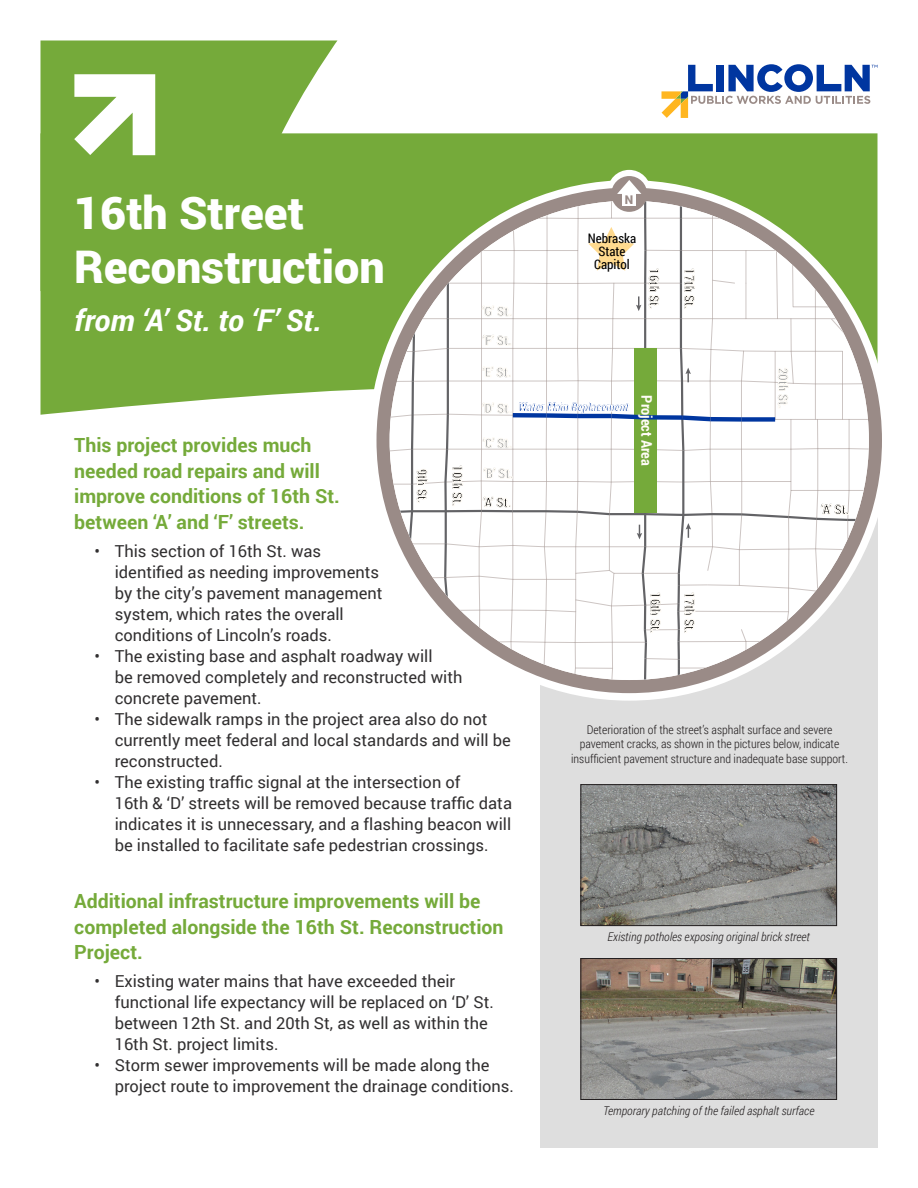
<style>
.page{position:relative;width:918px;height:1188px;background:#fff}
.page>*{position:absolute;margin:0;border:0;box-sizing:border-box;transform-origin:0 0}
.t1{font:900 45px "Roboto";color:#fff}
.t2{font:italic 700 30px "Roboto";color:#fff}
.key_message{font:700 19.5px/25.5px "Roboto";color:#75aa3a}
.t3{font:16.5px/21px "Roboto";color:#312f30}
.t4{font:700 14.55px "Roboto Condensed";color:#fffcf6}
.t5{font:700 13.2px "Roboto Condensed";color:#000}
.t6{font:700 13.2px "Roboto Condensed";color:#939598}
.t7{font:13.2px/13.2px "Roboto Condensed";color:#000;text-align:center}
.t8{font:300 12px/14.4px "Roboto Condensed";color:#231f20;text-align:center}
.t9{font:italic 300 12px "Roboto Condensed";color:#231f20}
.t10{font:900 12px "Roboto";color:#9a8b87}
.t11{font:italic 700 11.7px "Roboto Condensed";color:#0036a0}
</style>
<div class="page">
<svg style="left:40px;top:133px;width:838px;height:282px;background:#7fb048"></svg>
<div style="left:608px;top:170px;width:43px;height:43px;border:12px solid #fff;border-radius:50%"></div>
<div style="left:40px;top:40px;width:298px;height:251px;background:#75aa3a"></div>
<div style="left:540px;top:397px;width:338px;height:751px;background:#dedede"></div>
<svg style="left:662px;top:64px;width:215px;height:54px"></svg>
<svg style="left:74px;top:74px;width:81px;height:81px"></svg>
<svg style="left:373px;top:184px;width:513px;height:513px;fill:#9a8b87"></svg>
<svg style="left:390px;top:201px;width:479px;height:479px"></svg>
<div style="left:513px;top:413px;width:34px;height:5px;background:#0036a0"></div>
<img style="left:582px;top:786px;width:253px;height:138px">
<div style="left:580px;top:784px;width:257px;height:142px;border:1px solid #231f20"></div>
<img style="left:582px;top:960px;width:253px;height:138px">
<div style="left:580px;top:958px;width:257px;height:142px;border:1px solid #231f20"></div>
<div style="left:614px;top:178px;width:31px;height:32px;background:#9a8b87;border-radius:50%"></div>
<div style="left:611px;top:176px;width:36px;height:36px;border:4px solid #9a8b87;border-radius:50%"></div>
<svg style="left:617px;top:180px;width:24px;height:14px"></svg>
<div style="left:622px;top:192px;width:14px;height:14px;background:#fff"></div>
<p class="t1" style="left:74px;top:182px;width:231px">16th Street</p>
<p class="t1" style="left:74px;top:236px;width:312px">Reconstruction</p>
<p class="t2" style="left:74px;top:300px;width:249px">from ‘A’ St. to ‘F’ St.</p>
<p class="t6" style="left:482px;top:302px;width:31px">‘G’ St.</p>
<p class="t6" style="left:483px;top:331px;width:30px">‘F’ St.</p>
<p class="t10" style="left:625px;top:191px;width:10px">N</p>
<p class="t7" style="left:588px;top:231px;width:50px">Nebraska<br>State<br>Capitol</p>
<p class="t5" style="left:663px;top:268px;width:43px;rotate:90deg">16th St.</p>
<p class="t5" style="left:699px;top:268px;width:43px;rotate:90deg">17th St.</p>
<p class="t6" style="left:482px;top:363px;width:30px">‘E’ St.</p>
<p class="t6" style="left:792px;top:368px;width:43px;rotate:90deg">20th St.</p>
<p class="t4" style="left:657px;top:395px;width:72px;rotate:90deg">Project Area</p>
<p class="t11" style="left:519px;top:399px;width:112px">Water Main Replacement</p>
<p class="t6" style="left:482px;top:399px;width:31px">‘D’ St.</p>
<p class="key_message" style="left:74px;top:432px;width:267px">This project provides much needed road repairs and will improve conditions of 16th St. between ‘A’ and ‘F’ streets.</p>
<p class="t3" style="left:115px;top:540px;width:269px;text-indent:-20px">• This section of 16th St. was identified as needing improvements by the city’s pavement management system, which rates the overall conditions of Lincoln’s roads.</p>
<p class="t3" style="left:115px;top:645px;width:349px;text-indent:-20px">• The existing base and asphalt roadway will<br>be removed completely and reconstructed with concrete pavement.</p>
<p class="t3" style="left:115px;top:708px;width:398px;text-indent:-20px">• The sidewalk ramps in the project area also do not currently meet federal and local standards and will be reconstructed.</p>
<p class="t3" style="left:115px;top:771px;width:399px;text-indent:-20px">• The existing traffic signal at the intersection of<br>16th &amp; ‘D’ streets will be removed because traffic data indicates it is unnecessary, and a flashing beacon will be installed to facilitate safe pedestrian crossings.</p>
<p class="key_message" style="left:74px;top:888px;width:431px">Additional infrastructure improvements will be completed alongside the 16th St. Reconstruction<br>Project.</p>
<p class="t3" style="left:115px;top:970px;width:381px;text-indent:-20px">• Existing water mains that have exceeded their functional life expectancy will be replaced on ‘D’ St. between 12th St. and 20th St, as well as within the 16th St. project limits.</p>
<p class="t3" style="left:115px;top:1054px;width:401px;text-indent:-20px">• Storm sewer improvements will be made along the project route to improvement the drainage conditions.</p>
<p class="t6" style="left:483px;top:434px;width:31px">‘C’ St.</p>
<p class="t5" style="left:431px;top:469px;width:36px;rotate:90deg">9th St.</p>
<p class="t5" style="left:467px;top:465px;width:43px;rotate:90deg">10th St.</p>
<p class="t6" style="left:483px;top:464px;width:31px">‘B’ St.</p>
<p class="t5" style="left:483px;top:493px;width:30px">‘A’ St.</p>
<p class="t5" style="left:821px;top:500px;width:30px">‘A’ St.</p>
<p class="t5" style="left:665px;top:592px;width:43px;rotate:90deg">16th St.</p>
<p class="t5" style="left:699px;top:592px;width:43px;rotate:90deg">17th St.</p>
<p class="t5" style="left:703px;top:715px;width:50px">South St.</p>
<p class="t8" style="left:571px;top:722px;width:278px">Deterioration of the street’s asphalt surface and severe pavement cracks, as shown in the pictures below, indicate insufficient pavement structure and inadequate base support.</p>
<p class="t9" style="left:608px;top:929px;width:204px">Existing potholes exposing original brick street</p>
<p class="t5" style="left:732px;top:928px;width:66px">Van Dorn St.</p>
<p class="t9" style="left:603px;top:1103px;width:213px">Temporary patching of the failed asphalt surface</p>
</div>
